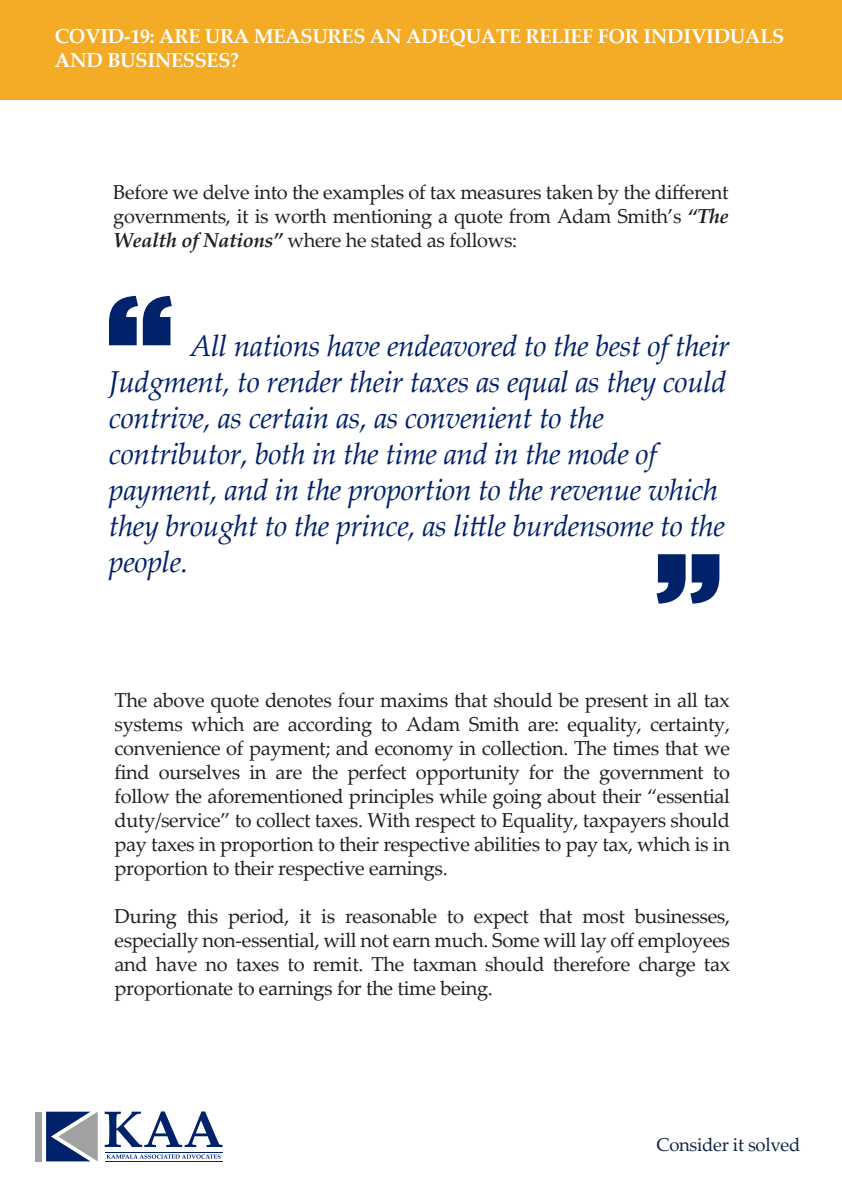
<style>
.page{position:relative;width:842px;height:1191px;background:#fff}
.page>*{position:absolute;margin:0;border:0;box-sizing:border-box;transform-origin:0 0}
.t1{font:italic 30.2px/36px "Palatino Linotype";letter-spacing:-.015em;color:#00226b}
.t2{font:20.2px/24px "Palatino Linotype";letter-spacing:-.015em;color:#231f20;text-align:justify}
.t3{font:700 20.2px/24px "Palatino Linotype";letter-spacing:-.015em;color:#fff}
.t4{font:18.6px "Palatino Linotype";letter-spacing:-.015em;color:#0f2447}
.s1{font-weight:700;font-style:italic}
</style>
<div class="page">
<svg style="left:105px;top:1111px;width:118px;height:36px"></svg>
<hr style="left:105px;top:1151px;width:117px;height:1px;background:#00226b">
<hr style="left:105px;top:1161px;width:117px;height:1px;background:#00226b">
<svg style="left:107px;top:1154px;width:114px;height:4px"></svg>
<div style="left:35px;top:1111px;width:7px;height:50px;background:#9fa1a3"></div>
<svg style="left:46px;top:1111px;width:52px;height:50px;background:#647497"></svg>
<div style="left:0;top:0;width:842px;height:100px;background:#f4ab25"></div>
<svg style="left:109px;top:296px;width:63px;height:49px"></svg>
<svg style="left:656px;top:554px;width:63px;height:49px"></svg>
<p class="t3" style="left:55px;top:23px;width:731px">COVID-19: ARE URA MEASURES AN ADEQUATE RELIEF FOR INDIVIDUALS<br>AND BUSINESSES?</p>
<p class="t2" style="left:113px;top:180px;width:617px">Before we delve into the examples of tax measures taken by the different governments, it is worth mentioning a quote from Adam Smith’s <span class="s1">“The Wealth of Nations”</span> where he stated as follows:</p>
<p class="t1" style="left:109px;top:326px;width:622px;text-indent:81px">All nations have endeavored to the best of their Judgment, to render their taxes as equal as they could contrive, as certain as, as convenient to the contributor, both in the time and in the mode of payment, and in the proportion to the revenue which they brought to the prince, as little burdensome to the people.</p>
<p class="t2" style="left:115px;top:687px;width:617px">The above quote denotes four maxims that should be present in all tax systems which are according to Adam Smith are: equality, certainty, convenience of payment; and economy in collection. The times that we find ourselves in are the perfect opportunity for the government to follow the aforementioned principles while going about their “essential duty/service” to collect taxes. With respect to Equality, taxpayers should pay taxes in proportion to their respective abilities to pay tax, which is in proportion to their respective earnings.</p>
<p class="t2" style="left:115px;top:903px;width:617px">During this period, it is reasonable to expect that most businesses, especially non-essential, will not earn much. Some will lay off employees and have no taxes to remit. The taxman should therefore charge tax proportionate to earnings for the time being.</p>
<p class="t4" style="left:656px;top:1131px;width:145px">Consider it solved</p>
</div>
